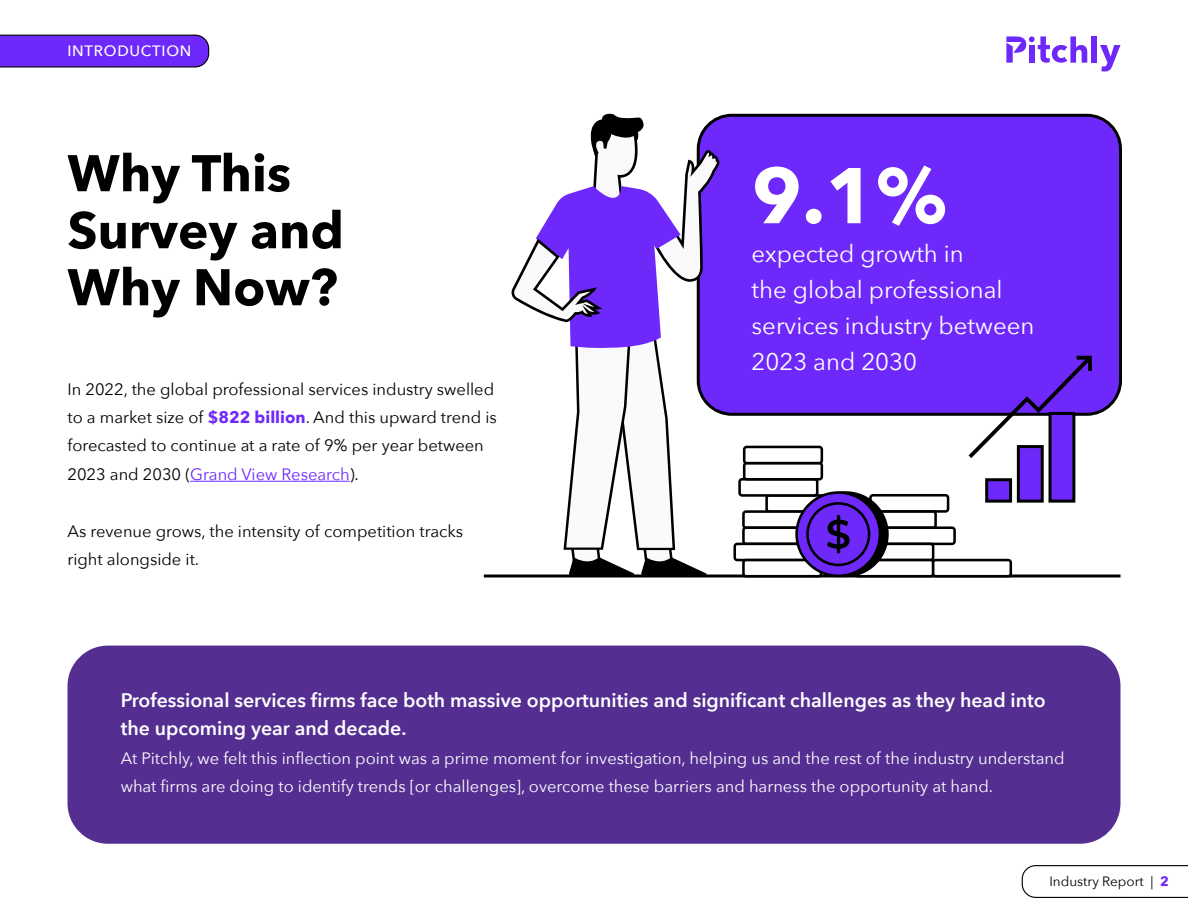
<style>
.page{position:relative;width:1188px;height:918px;background:#fff}
.page>*{position:absolute;margin:0;border:0;box-sizing:border-box;transform-origin:0 0}
.t1{font:700 78px "Avenir Next";color:#fff}
.t2{font:700 51px/57px "Avenir Next";color:#000}
.t3{font:24px/36px "Avenir Next";color:#fff}
.t4{font:600 19.5px/28.5px "Avenir Next";color:#fff}
.t5{font:16.5px/28.5px "Avenir Next";color:#000}
.t6{font:16.5px/28.5px "Avenir Next";color:#fff}
.t7{font:500 15px "Avenir Next";letter-spacing:.05em;color:#fff}
.t8{font:13.5px "Avenir Next";color:#000}
.s1{font-weight:700;color:#6e29fa}
.s2{color:#6e29fa}
</style>
<div class="page">
<div style="left:1092px;top:36px;width:5px;height:27px;background:#6e29fa"></div>
<svg style="left:1100px;top:45px;width:20px;height:27px"></svg>
<svg style="left:1006px;top:36px;width:81px;height:27px"></svg>
<svg style="left:0;top:35px;width:209px;height:33px;background:#6b2ceb"></svg>
<svg style="left:1021px;top:865px;width:167px;height:33px"></svg>
<div style="left:68px;top:646px;width:1052px;height:198px;background:#542e91;border-radius:40px"></div>
<hr style="left:190px;top:481px;width:160px;height:1px;background:#6e29fa">
<div style="left:698px;top:115px;width:422px;height:299px;background:#6e29fa;border-radius:34px"></div>
<div style="left:697px;top:114px;width:425px;height:302px;border:3px solid #000;border-radius:34px"></div>
<svg style="left:484px;top:574px;width:636px;height:4px"></svg>
<svg style="left:510px;top:113px;width:211px;height:463px"></svg>
<svg style="left:733px;top:356px;width:359px;height:222px"></svg>
<p class="t7" style="left:68px;top:38px;width:125px">INTRODUCTION</p>
<h2 class="t2" style="left:68px;top:144px;width:278px">Why This<br>Survey and<br>Why Now?</h2>
<p class="t5" style="left:68px;top:374px;width:431px">In 2022, the global professional services industry swelled to a market size of <span class="s1">$822 billion</span>. And this upward trend is forecasted to continue at a rate of 9% per year between 2023 and 2030 (<span class="s2">Grand View Research</span>).</p>
<p class="t5" style="left:68px;top:516px;width:397px">As revenue grows, the intensity of competition tracks right alongside it.</p>
<h1 class="t1" style="left:752px;top:128px;width:197px">9.1%</h1>
<h3 class="t3" style="left:752px;top:235px;width:284px">expected growth in<br>the global professional services industry between<br>2023 and 2030</h3>
<p class="t4" style="left:121px;top:685px;width:927px">Professional services firms face both massive opportunities and significant challenges as they head into the upcoming year and decade.</p>
<p class="t6" style="left:121px;top:743px;width:945px">At Pitchly, we felt this inflection point was a prime moment for investigation, helping us and the rest of the industry understand what firms are doing to identify trends [or challenges], overcome these barriers and harness the opportunity at hand.</p>
<p class="t8" style="left:1049px;top:870px;width:121px">Industry Report | <span class="s1">2</span></p>
</div>
